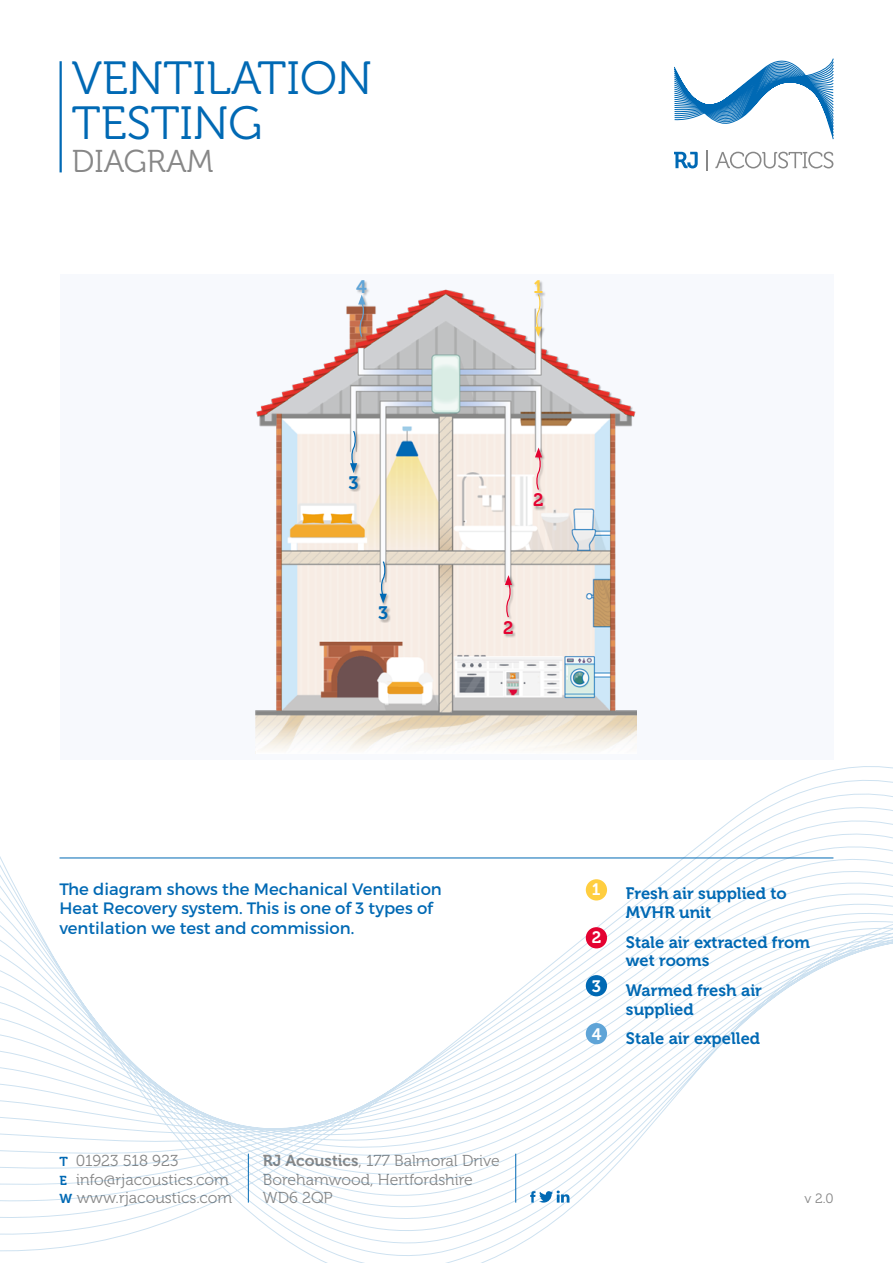
<style>
.page{position:relative;width:893px;height:1263px;background:#fff}
.page>*{position:absolute;margin:0;border:0;box-sizing:border-box;transform-origin:0 0}
.t1{font:46.5px/45px "Museo 300";color:#0069b4}
.t2{font:31.5px "Museo 300";color:#878787}
.t3{font:18px "Museo 700";color:#e40231}
.t4{font:18px "Museo 700";color:#0069b4}
.t5{font:18px "Museo 700";color:#5fa4d7}
.t6{font:18px "Museo 700";color:#ffce40}
.t7{font:16.5px/19.8px "Montserrat";color:#0069b4}
.t8{font:16.5px/18.8px "Museo 700";color:#0069b4}
.t9{font:16.5px "Museo 700";color:#fff}
.t10{font:15.75px/18.9px "Museo 300";color:#878787}
.t11{font:13.5px "Museo 300";color:#878787}
.s1{font-family:"Museo 700";font-size:12.9px;color:#0069b4}
.s2{font-family:"Museo 700"}
</style>
<div class="page">
<svg style="left:674px;top:152px;width:24px;height:16px"></svg>
<svg style="left:706px;top:150px;width:1px;height:20px"></svg>
<svg style="left:715px;top:152px;width:118px;height:16px"></svg>
<svg style="left:674px;top:59px;width:159px;height:80px"></svg>
<svg style="left:0;top:766px;width:893px;height:497px"></svg>
<div style="left:60px;top:275px;width:773px;height:485px;background:#f7f9fd"></div>
<hr style="left:60px;top:61px;width:2px;height:111px;background:#0069b4">
<div style="left:586px;top:879px;width:21px;height:21px;background:#ffce40;border-radius:50%"></div>
<div style="left:586px;top:927px;width:21px;height:21px;background:#e40231;border-radius:50%"></div>
<div style="left:586px;top:975px;width:21px;height:21px;background:#0069b4;border-radius:50%"></div>
<div style="left:586px;top:1023px;width:21px;height:21px;background:#5fa4d7;border-radius:50%"></div>
<hr style="left:60px;top:857px;width:773px;height:1px;background:#0069b4">
<img style="left:256px;top:289px;width:381px;height:460px">
<div style="left:504px;top:575px;width:12px;height:45px;background:#000;opacity:.3"></div>
<svg style="left:505px;top:575px;width:7px;height:44px"></svg>
<div style="left:534px;top:447px;width:12px;height:46px;background:#000;opacity:.3"></div>
<svg style="left:535px;top:447px;width:7px;height:44px"></svg>
<div style="left:358px;top:294px;width:11px;height:46px;background:#000;opacity:.3"></div>
<svg style="left:358px;top:296px;width:8px;height:42px"></svg>
<div style="left:356px;top:281px;width:14px;height:15px;background:#000;opacity:.29"></div>
<div style="left:503px;top:621px;width:13px;height:17px;background:#000;opacity:.29"></div>
<div style="left:533px;top:493px;width:13px;height:17px;background:#000;opacity:.29"></div>
<div style="left:379px;top:561px;width:11px;height:46px;background:#000;opacity:.3"></div>
<svg style="left:380px;top:560px;width:7px;height:44px"></svg>
<div style="left:379px;top:606px;width:12px;height:16px;background:#000;opacity:.29"></div>
<div style="left:534px;top:294px;width:12px;height:46px;background:#000;opacity:.3"></div>
<svg style="left:535px;top:297px;width:7px;height:40px"></svg>
<div style="left:534px;top:281px;width:12px;height:16px;background:#000;opacity:.29"></div>
<div style="left:350px;top:431px;width:11px;height:45px;background:#000;opacity:.3"></div>
<svg style="left:350px;top:429px;width:7px;height:44px"></svg>
<div style="left:349px;top:475px;width:12px;height:17px;background:#000;opacity:.29"></div>
<h1 class="t1" style="left:72px;top:57px;width:302px">VENTILATION<br>TESTING</h1>
<h2 class="t2" style="left:72px;top:145px;width:143px">DIAGRAM</h2>
<p class="t5" style="left:356px;top:277px;width:12px">4</p>
<p class="t4" style="left:348px;top:472px;width:12px">3</p>
<p class="t4" style="left:378px;top:603px;width:12px">3</p>
<p class="t6" style="left:533px;top:277px;width:11px">1</p>
<p class="t3" style="left:533px;top:490px;width:12px">2</p>
<p class="t3" style="left:503px;top:617px;width:12px">2</p>
<p class="t7" style="left:60px;top:879px;width:384px">The diagram shows the Mechanical Ventilation<br>Heat Recovery system. This is one of 3 types of ventilation we test and commission.</p>
<p class="t10" style="left:60px;top:1151px;width:174px"><span class="s1">T</span> 01923 518 923<br><span class="s1">E</span> info@rjacoustics.com<br><span class="s1">W</span> www.rjacoustics.com</p>
<p class="t10" style="left:263px;top:1151px;width:239px"><span class="s2">RJ Acoustics</span>, 177 Balmoral Drive<br>Borehamwood, Hertfordshire<br>WD6 2QP</p>
<p class="t9" style="left:592px;top:880px;width:10px">1</p>
<p class="t8" style="left:626px;top:885px;width:162px">Fresh air supplied to<br>MVHR unit</p>
<p class="t9" style="left:592px;top:928px;width:11px">2</p>
<p class="t8" style="left:626px;top:933px;width:186px">Stale air extracted from wet rooms</p>
<p class="t9" style="left:592px;top:977px;width:11px">3</p>
<p class="t8" style="left:626px;top:981px;width:138px">Warmed fresh air supplied</p>
<p class="t9" style="left:592px;top:1025px;width:11px">4</p>
<p class="t8" style="left:626px;top:1029px;width:136px">Stale air expelled</p>
<p class="t11" style="left:804px;top:1191px;width:31px">v 2.0</p>
</div>
